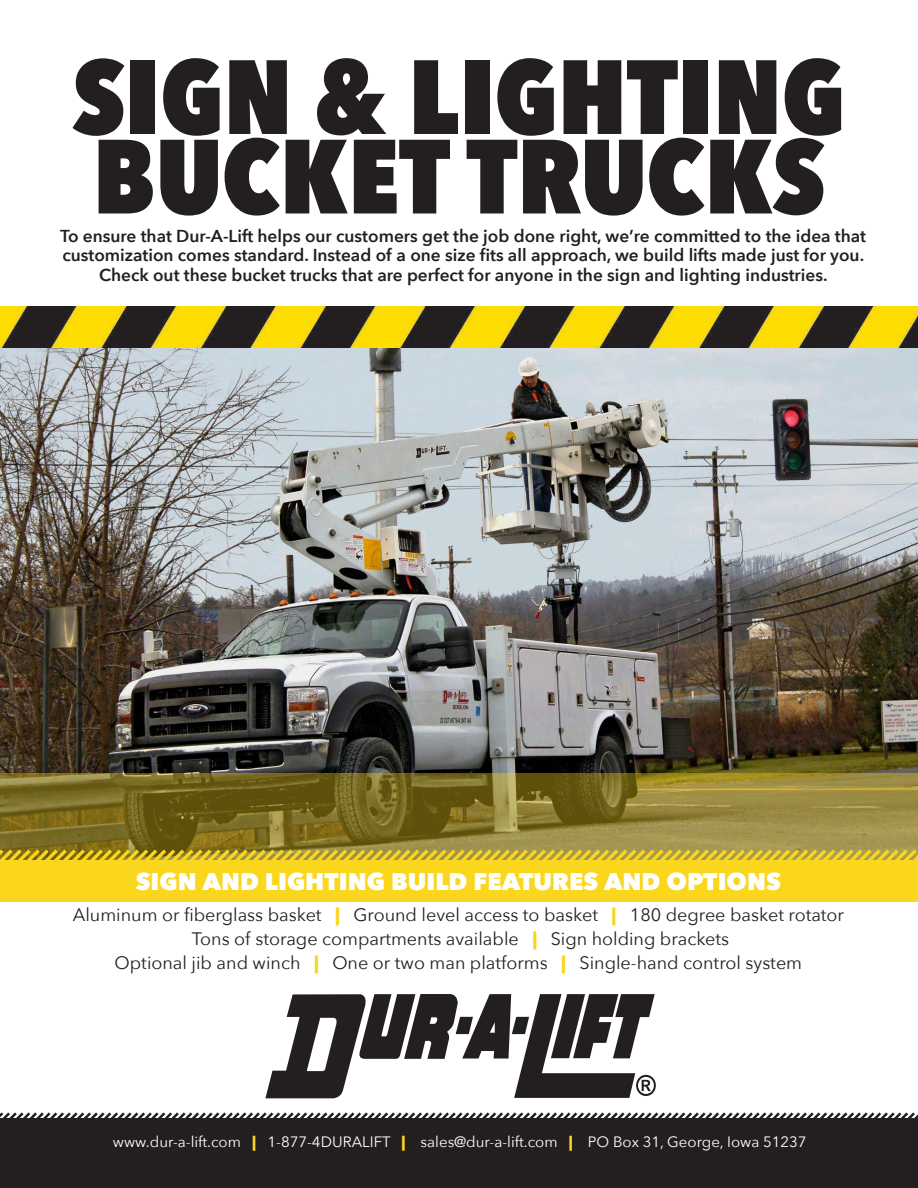
<style>
.page{position:relative;width:918px;height:1188px;background:#fff}
.page>*{position:absolute;margin:0;border:0;box-sizing:border-box;transform-origin:0 0}
.t1{font:800 104.1px "Avenir Next Condensed";color:#231f20;scale:1.05 1}
.t2{font:800 24px "Avenir Next";color:#fff}
.t3{font:18px/24px "Avenir Next";color:#231f20;text-align:center}
.t4{font:600 17.25px/19.5px "Avenir Next";color:#231f20;text-align:center}
.t5{font:15px "Avenir Next";color:#fff}
.s1{font-weight:800;color:#fad61c}
</style>
<div class="page">
<img style="left:0;top:348px;width:918px;height:425px">
<img style="left:0;top:307px;width:918px;height:41px">
<svg style="left:265px;top:994px;width:391px;height:104px"></svg>
<svg style="left:0;top:773px;width:918px;height:73px;background:#84762d"></svg>
<div style="left:0;top:860px;width:918px;height:41px;background:#fad61c"></div>
<div style="left:0;top:1118px;width:918px;height:70px;background:#231f20"></div>
<svg style="left:0;top:1112px;width:918px;height:6px"></svg>
<svg style="left:0;top:846px;width:918px;height:14px;background:#b9a333"></svg>
<p class="t1" style="left:73px;top:32px;width:737px">SIGN &amp; LIGHTING</p>
<p class="t1" style="left:93px;top:112px;width:699px">BUCKET TRUCKS</p>
<p class="t4" style="left:60px;top:226px;width:808px">To ensure that Dur-A-Lift helps our customers get the job done right, we’re committed to the idea that customization comes standard. Instead of a one size fits all approach, we build lifts made just for you.<br>Check out these bucket trucks that are perfect for anyone in the sign and lighting industries.</p>
<p class="t2" style="left:136px;top:867px;width:647px">SIGN AND LIGHTING BUILD FEATURES AND OPTIONS</p>
<p class="t3" style="left:73px;top:902px;width:773px">Aluminum or fiberglass basket <span class="s1">|</span> Ground level access to basket <span class="s1">|</span> 180 degree basket rotator<br>Tons of storage compartments available <span class="s1">|</span> Sign holding brackets</p>
<p class="t3" style="left:115px;top:950px;width:689px">Optional jib and winch <span class="s1">|</span> One or two man platforms <span class="s1">|</span> Single-hand control system</p>
<p class="t5" style="left:113px;top:1129px;width:695px">www.dur-a-lift.com <span class="s1">|</span> 1-877-4DURALIFT <span class="s1">|</span> sales@dur-a-lift.com <span class="s1">|</span> PO Box 31, George, Iowa 51237</p>
</div>
